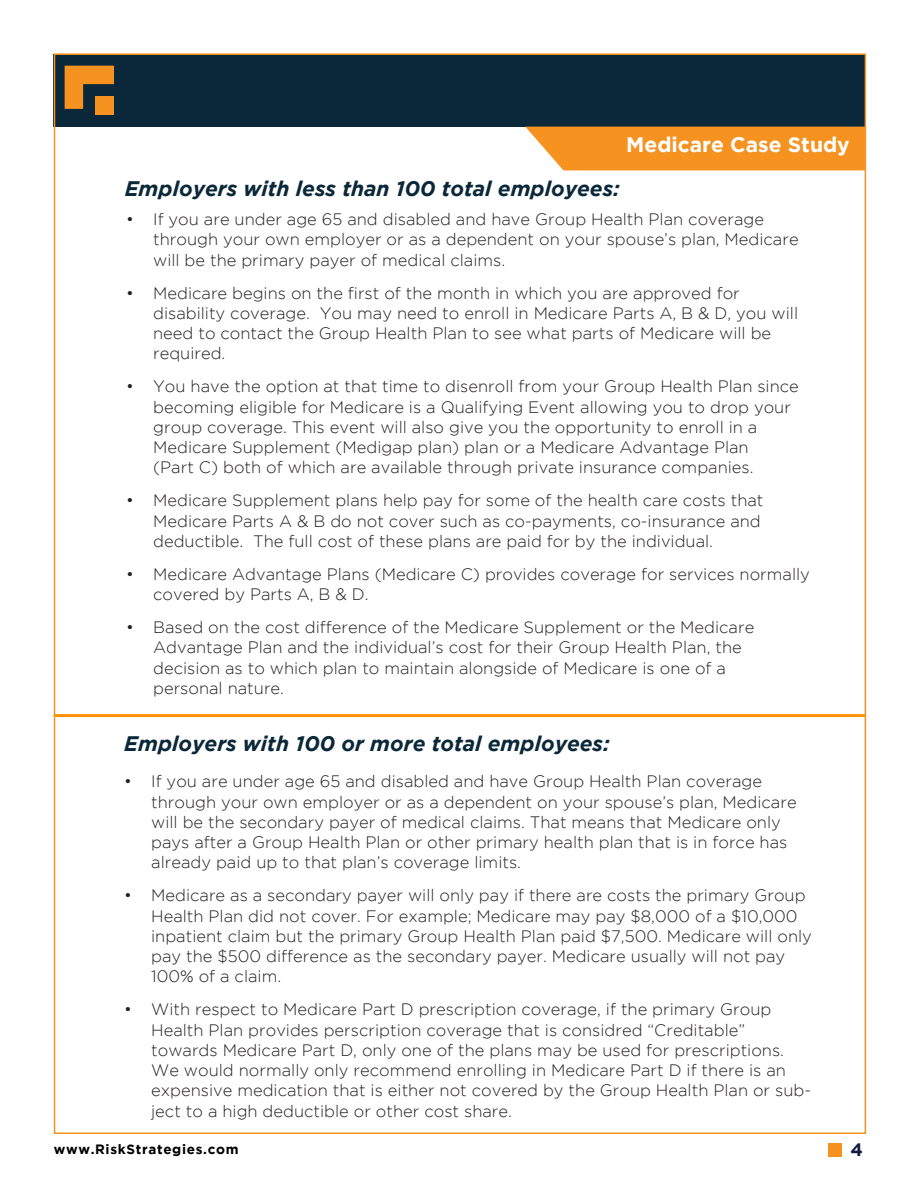
<style>
.page{position:relative;width:918px;height:1188px;background:#fff}
.page>*{position:absolute;margin:0;border:0;box-sizing:border-box;transform-origin:0 0}
.t1{font:italic 700 21px "Gotham";color:#0a2839}
.t2{font:700 21px "Gotham";color:#fff}
.t3{font:700 18px "Gotham";color:#111a3f}
.t4{font:300 16.5px/20.2px "Gotham";color:#231f20}
.t5{font:700 13.5px "Gotham";letter-spacing:.05em;color:#000}
</style>
<div class="page">
<div style="left:54px;top:54px;width:811px;height:72px;background:#0a2839"></div>
<svg style="left:65px;top:66px;width:49px;height:43px"></svg>
<div style="left:95px;top:97px;width:19px;height:18px;background:#f69220"></div>
<div style="left:525px;top:127px;width:338px;height:43px;background:#f69220"></div>
<div style="left:828px;top:1143px;width:14px;height:13px;background:#f69220"></div>
<hr style="left:54px;top:714px;width:811px;height:3px;background:#fd9405">
<p class="t2" style="left:626px;top:133px;width:225px">Medicare Case Study</p>
<p class="t1" style="left:125px;top:177px;width:497px">Employers with less than 100 total employees:</p>
<p class="t4" style="left:153px;top:209px;width:647px;text-indent:-27px">• If you are under age 65 and disabled and have Group Health Plan coverage through your own employer or as a dependent on your spouse’s plan, Medicare will be the primary payer of medical claims.</p>
<p class="t4" style="left:153px;top:282px;width:646px;text-indent:-27px">• Medicare begins on the first of the month in which you are approved for disability coverage. You may need to enroll in Medicare Parts A, B &amp; D, you will need to contact the Group Health Plan to see what parts of Medicare will be required.</p>
<p class="t4" style="left:153px;top:376px;width:647px;text-indent:-27px">• You have the option at that time to disenroll from your Group Health Plan since becoming eligible for Medicare is a Qualifying Event allowing you to drop your group coverage. This event will also give you the opportunity to enroll in a Medicare Supplement (Medigap plan) plan or a Medicare Advantage Plan<br>(Part C) both of which are available through private insurance companies.</p>
<p class="t4" style="left:153px;top:490px;width:612px;text-indent:-27px">• Medicare Supplement plans help pay for some of the health care costs that<br>Medicare Parts A &amp; B do not cover such as co-payments, co-insurance and deductible. The full cost of these plans are paid for by the individual.</p>
<p class="t4" style="left:153px;top:564px;width:658px;text-indent:-27px">• Medicare Advantage Plans (Medicare C) provides coverage for services normally covered by Parts A, B &amp; D.</p>
<p class="t4" style="left:153px;top:617px;width:603px;text-indent:-27px">• Based on the cost difference of the Medicare Supplement or the Medicare Advantage Plan and the individual’s cost for their Group Health Plan, the decision as to which plan to maintain alongside of Medicare is one of a personal nature.</p>
<p class="t1" style="left:124px;top:731px;width:487px">Employers with 100 or more total employees:</p>
<p class="t4" style="left:151px;top:771px;width:647px;text-indent:-27px">• If you are under age 65 and disabled and have Group Health Plan coverage through your own employer or as a dependent on your spouse’s plan, Medicare will be the secondary payer of medical claims. That means that Medicare only pays after a Group Health Plan or other primary health plan that is in force has already paid up to that plan’s coverage limits.</p>
<p class="t4" style="left:151px;top:885px;width:662px;text-indent:-27px">• Medicare as a secondary payer will only pay if there are costs the primary Group Health Plan did not cover. For example; Medicare may pay $8,000 of a $10,000 inpatient claim but the primary Group Health Plan paid $7,500. Medicare will only pay the $500 difference as the secondary payer. Medicare usually will not pay 100% of a claim.</p>
<p class="t4" style="left:151px;top:999px;width:661px;text-indent:-27px">• With respect to Medicare Part D prescription coverage, if the primary Group Health Plan provides perscription coverage that is considred “Creditable” towards Medicare Part D, only one of the plans may be used for prescriptions.<br>We would normally only recommend enrolling in Medicare Part D if there is an expensive medication that is either not covered by the Group Health Plan or sub&shy;ject to a high deductible or other cost share.</p>
<p class="t5" style="left:54px;top:1141px;width:186px">www.RiskStrategies.com</p>
<p class="t3" style="left:851px;top:1139px;width:14px">4</p>
</div>
